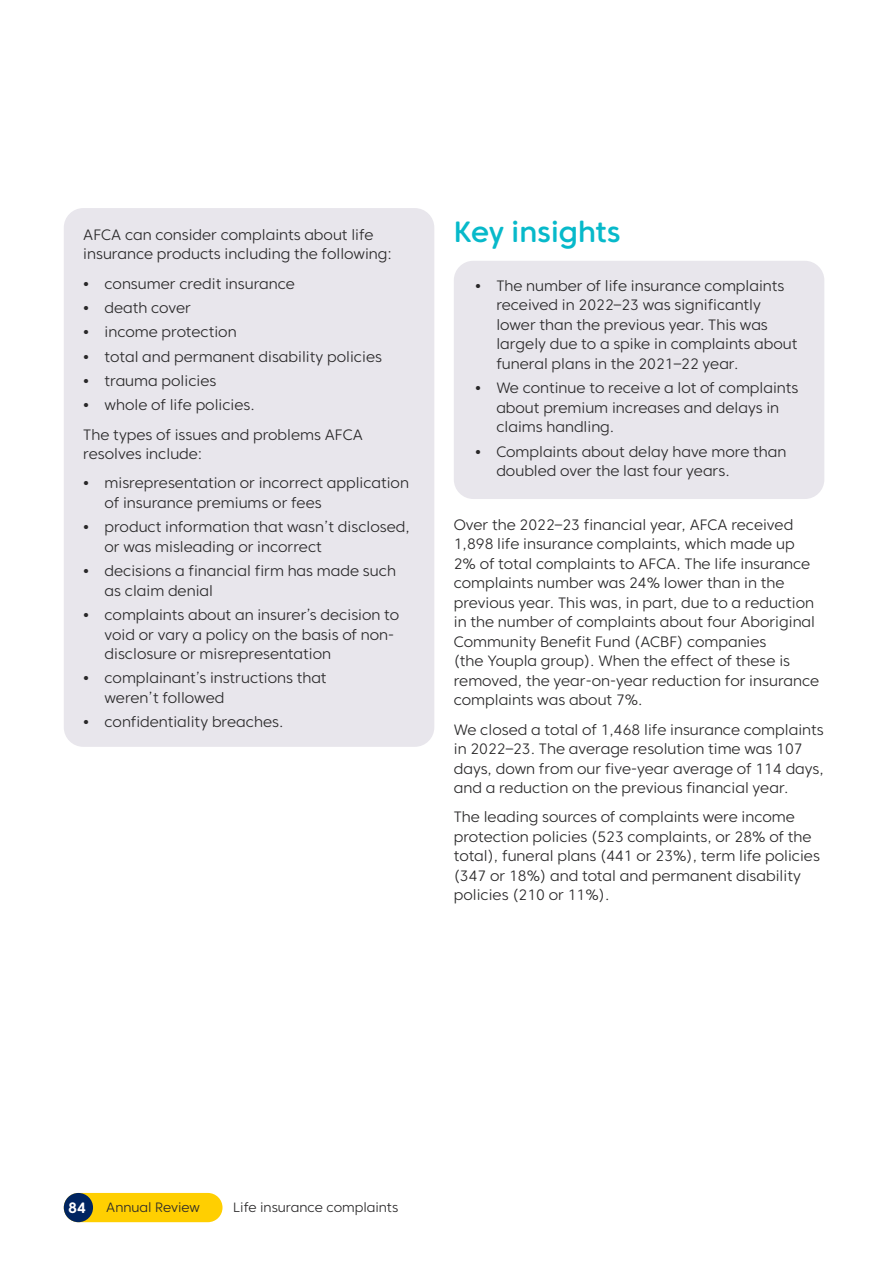
<style>
.page{position:relative;width:893px;height:1263px;background:#fff}
.page>*{position:absolute;margin:0;border:0;box-sizing:border-box;transform-origin:0 0}
.t1{font:500 29.25px "Core Sans CR 55";color:#07b9ca}
.t2{font:300 15px/19.5px "Core Sans CR 35";color:#292829}
.t3{font:700 15px "Core Sans CR 65";color:#fff}
.t4{font:300 13.5px "Core Sans CR 35";color:#292829}
.s1{font-family:"Core Sans CR 65";font-weight:700}
</style>
<div class="page">
<div style="left:64px;top:208px;width:370px;height:539px;background:#e8e6ec;border-radius:20px"></div>
<div style="left:454px;top:261px;width:370px;height:238px;background:#e8e6ec;border-radius:20px"></div>
<div style="left:64px;top:1193px;width:158px;height:29px;background:#ffcf01;border-radius:15px"></div>
<div style="left:64px;top:1193px;width:29px;height:29px;background:#002561;border-radius:50%"></div>
<p class="t2" style="left:83px;top:225px;width:310px">AFCA can consider complaints about life insurance products including the following:</p>
<p class="t2" style="left:83px;top:273px;width:213px"><span class="s1">•</span> consumer credit insurance</p>
<p class="t2" style="left:83px;top:298px;width:109px"><span class="s1">•</span> death cover</p>
<p class="t2" style="left:83px;top:322px;width:155px"><span class="s1">•</span> income protection</p>
<p class="t2" style="left:83px;top:346px;width:300px"><span class="s1">•</span> total and permanent disability policies</p>
<p class="t2" style="left:83px;top:371px;width:135px"><span class="s1">•</span> trauma policies</p>
<p class="t2" style="left:83px;top:390px;width:281px;line-height:29.2px"><span class="s1">•</span> whole of life policies.<br>The types of issues and problems AFCA</p>
<p class="t2" style="left:83px;top:444px;width:121px">resolves include:</p>
<p class="t2" style="left:105px;top:473px;width:306px;text-indent:-21px"><span class="s1">•</span> misrepresentation or incorrect application of insurance premiums or fees</p>
<p class="t2" style="left:105px;top:517px;width:307px;text-indent:-21px"><span class="s1">•</span> product information that wasn’t disclosed, or was misleading or incorrect</p>
<p class="t2" style="left:105px;top:561px;width:293px;text-indent:-21px"><span class="s1">•</span> decisions a financial firm has made such as claim denial</p>
<p class="t2" style="left:105px;top:605px;width:296px;text-indent:-21px"><span class="s1">•</span> complaints about an insurer’s decision to void or vary a policy on the basis of non&shy;disclosure or misrepresentation</p>
<p class="t2" style="left:105px;top:668px;width:224px;text-indent:-21px"><span class="s1">•</span> complainant’s instructions that weren’t followed</p>
<p class="t2" style="left:83px;top:712px;width:202px"><span class="s1">•</span> confidentiality breaches.</p>
<h1 class="t1" style="left:454px;top:214px;width:168px">Key insights</h1>
<p class="t2" style="left:496px;top:276px;width:303px;text-indent:-21px"><span class="s1">•</span> The number of life insurance complaints received in 2022–23 was significantly lower than the previous year. This was largely due to a spike in complaints about funeral plans in the 2021–22 year.</p>
<p class="t2" style="left:496px;top:378px;width:303px;text-indent:-21px"><span class="s1">•</span> We continue to receive a lot of complaints about premium increases and delays in claims handling.</p>
<p class="t2" style="left:496px;top:442px;width:291px;text-indent:-21px"><span class="s1">•</span> Complaints about delay have more than doubled over the last four years.</p>
<p class="t2" style="left:454px;top:515px;width:367px">Over the 2022–23 financial year, AFCA received 1,898 life insurance complaints, which made up 2% of total complaints to AFCA. The life insurance complaints number was 24% lower than in the previous year. This was, in part, due to a reduction in the number of complaints about four Aboriginal Community Benefit Fund (ACBF) companies<br>(the Youpla group). When the effect of these is removed, the year-on-year reduction for insurance complaints was about 7%.</p>
<p class="t2" style="left:454px;top:719px;width:372px">We closed a total of 1,468 life insurance complaints in 2022–23. The average resolution time was 107 days, down from our five-year average of 114 days, and a reduction on the previous financial year.</p>
<p class="t2" style="left:454px;top:807px;width:368px">The leading sources of complaints were income protection policies (523 complaints, or 28% of the total), funeral plans (441 or 23%), term life policies (347 or 18%) and total and permanent disability policies (210 or 11%).</p>
<p class="t3" style="left:68px;top:1198px;width:20px">84</p>
<p class="t4" style="left:106px;top:1199px;width:95px">Annual Review</p>
<p class="t4" style="left:233px;top:1199px;width:166px">Life insurance complaints</p>
</div>
